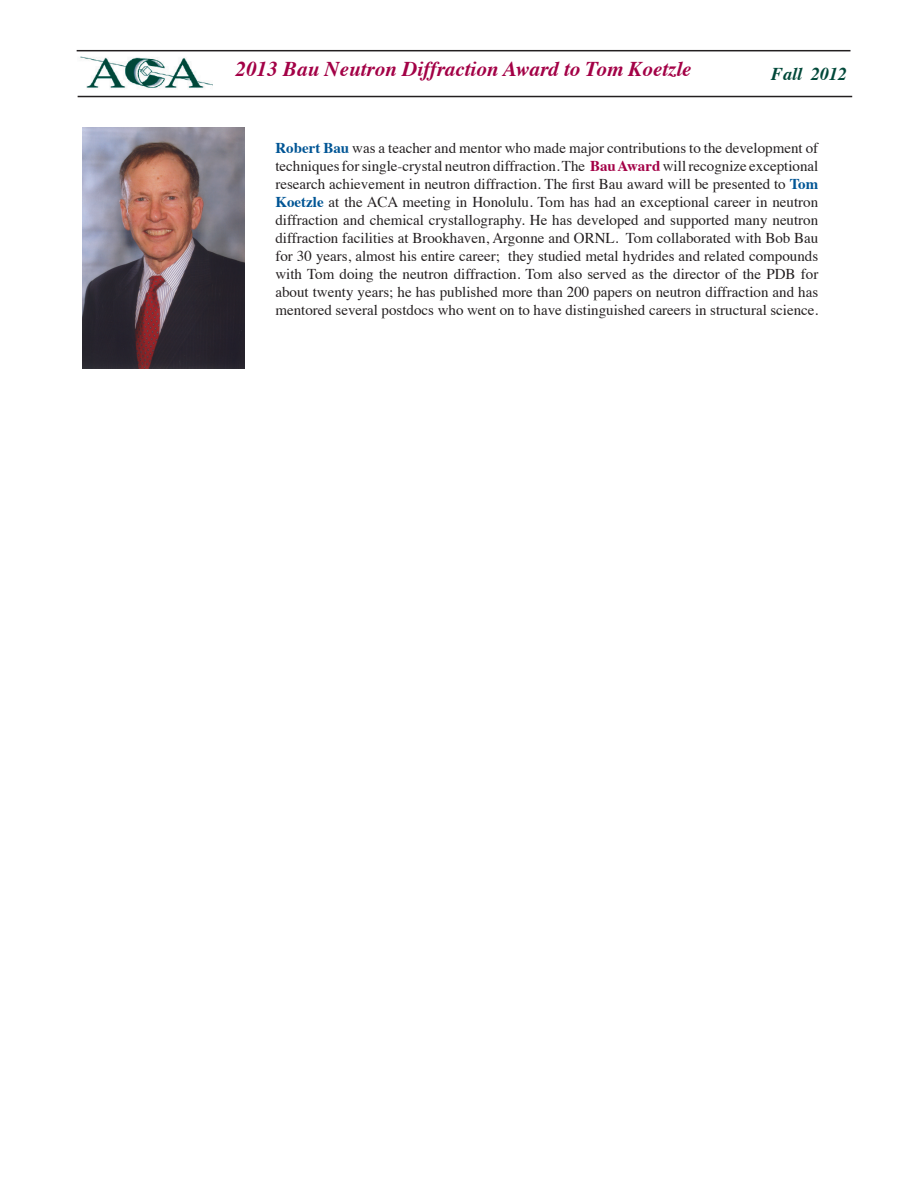
<style>
.page{position:relative;width:918px;height:1188px;background:#fff}
.page>*{position:absolute;margin:0;border:0;box-sizing:border-box;transform-origin:0 0}
.t1{font:italic 700 21px "Times";color:#a30146}
.t2{font:italic 700 18px "Times";color:#004839}
.t3{font:15px/18px "Times";color:#231f20;text-align:justify}
.s1{font-weight:700;color:#005595}
.s2{font-weight:700;color:#a30146}
</style>
<div class="page">
<hr style="left:78px;top:96px;width:774px;height:1px;background:#231f20">
<hr style="left:77px;top:50px;width:774px;height:1px;background:#231f20">
<img style="left:80px;top:56px;width:133px;height:33px">
<img style="left:83px;top:127px;width:162px;height:242px">
<h1 class="t1" style="left:236px;top:49px;width:457px">2013 Bau Neutron Diffraction Award to Tom Koetzle</h1>
<p class="t2" style="left:771px;top:57px;width:78px">Fall 2012</p>
<p class="t3" style="left:275px;top:138px;width:544px"><span class="s1">Robert Bau</span> was a teacher and mentor who made major contributions to the development of techniques for single-crystal neutron diffraction. The <span class="s2">Bau Award</span> will recognize exceptional research achievement in neutron diffraction. The first Bau award will be presented to <span class="s1">Tom Koetzle</span> at the ACA meeting in Honolulu. Tom has had an exceptional career in neutron diffraction and chemical crystallography. He has developed and supported many neutron diffraction facilities at Brookhaven, Argonne and ORNL. Tom collaborated with Bob Bau for 30 years, almost his entire career; they studied metal hydrides and related compounds with Tom doing the neutron diffraction. Tom also served as the director of the PDB for about twenty years; he has published more than 200 papers on neutron diffraction and has mentored several postdocs who went on to have distinguished careers in structural science.</p>
</div>
